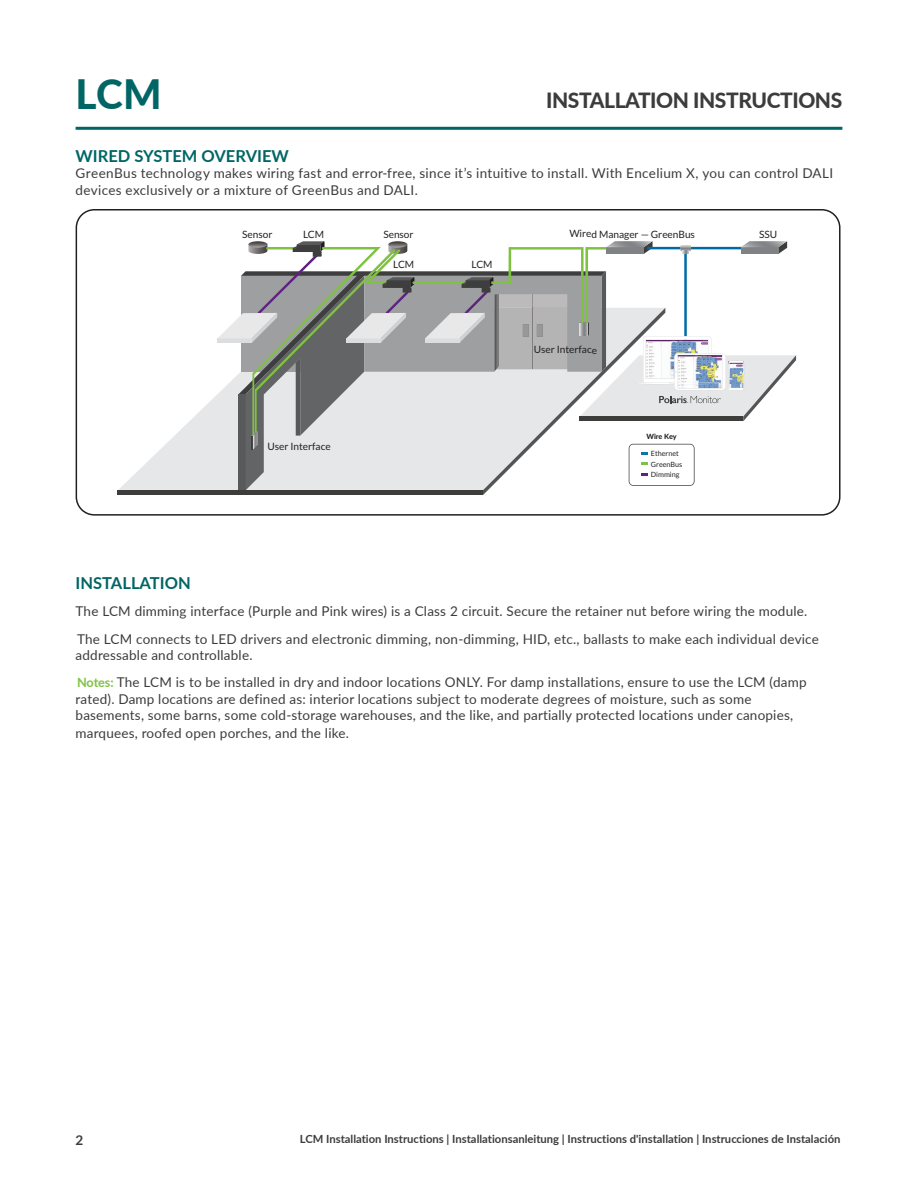
<style>
.page{position:relative;width:918px;height:1188px;background:#fff}
.page>*{position:absolute;margin:0;border:0;box-sizing:border-box;transform-origin:0 0}
.t1{font:800 40.5px "Lato";color:#006565}
.t2{font:800 21px "Lato";letter-spacing:-.02em;color:#3c3c3c}
.Installation_Header_Spacing{font:700 16.5px "Lato";color:#006565}
.Installation_Copy_Spacing{font:700 16.5px "Lato";color:#006565}
.Installation_Copy_Spacing-2{font:13.5px/16.5px "Lato";letter-spacing:.015em;color:#3c3c3c}
.t3{font:700 13.5px "Lato";color:#3c3c3c}
.t4{font:700 11.25px "Lato";color:#3c3c3c}
.t5{font:10.05px "Lato";letter-spacing:-.005em;color:#231f20}
.t6{font:7.2px/10.5px "Lato";letter-spacing:-.005em;color:#231f20}
.t7{font:800 7.2px "Lato";letter-spacing:-.015em;color:#231f20}
.s1{font-weight:700;font-size:12.75px;color:#7fc241}
</style>
<div class="page">
<hr style="left:76px;top:127px;width:766px;height:3px;background:#006565">
<svg style="left:119px;top:395px;width:98px;height:95px"></svg>
<div style="left:118px;top:490px;width:365px;height:5px;background:#3d3d3c"></div>
<svg style="left:217px;top:241px;width:579px;height:254px"></svg>
<div style="left:76px;top:209px;width:765px;height:307px;border:2px solid #231f20;border-radius:18px"></div>
<h1 class="t1" style="left:76px;top:64px;width:87px">LCM</h1>
<h2 class="t2" style="left:546px;top:85px;width:298px">INSTALLATION INSTRUCTIONS</h2>
<p class="Installation_Header_Spacing" style="left:76px;top:144px;width:215px">WIRED SYSTEM OVERVIEW</p>
<p class="Installation_Copy_Spacing-2" style="left:76px;top:165px;width:759px">GreenBus technology makes wiring fast and error-free, since it’s intuitive to install. With Encelium X, you can control DALI devices exclusively or a mixture of GreenBus and DALI.</p>
<p class="t5" style="left:242px;top:228px;width:32px">Sensor</p>
<p class="t5" style="left:383px;top:228px;width:32px">Sensor</p>
<p class="t5" style="left:569px;top:228px;width:127px">Wired Manager — GreenBus</p>
<p class="t5" style="left:759px;top:228px;width:20px">SSU</p>
<p class="t5" style="left:303px;top:228px;width:23px">LCM</p>
<p class="t5" style="left:267px;top:441px;width:65px">User Interface</p>
<p class="t5" style="left:393px;top:259px;width:23px">LCM</p>
<p class="t5" style="left:472px;top:259px;width:23px">LCM</p>
<p class="t5" style="left:534px;top:344px;width:65px">User Interface</p>
<p class="t7" style="left:647px;top:431px;width:31px">Wire Key</p>
<p class="t6" style="left:651px;top:448px;width:33px">Ethernet<br>GreenBus<br>Dimming</p>
<p class="Installation_Copy_Spacing" style="left:76px;top:571px;width:117px">INSTALLATION</p>
<p class="Installation_Copy_Spacing-2" style="left:76px;top:603px;width:733px">The LCM dimming interface (Purple and Pink wires) is a Class 2 circuit. Secure the retainer nut before wiring the module.</p>
<p class="Installation_Copy_Spacing-2" style="left:76px;top:630px;width:745px">The LCM connects to LED drivers and electronic dimming, non-dimming, HID, etc., ballasts to make each individual device addressable and controllable.</p>
<p class="Installation_Copy_Spacing-2" style="left:76px;top:674px;width:733px"><span class="s1">Notes:</span> The LCM is to be installed in dry and indoor locations ONLY. For damp installations, ensure to use the LCM (damp rated). Damp locations are defined as: interior locations subject to moderate degrees of moisture, such as some basements, some barns, some cold-storage warehouses, and the like, and partially protected locations under canopies,</p>
<p class="Installation_Copy_Spacing-2" style="left:76px;top:725px;width:275px">marquees, roofed open porches, and the like.</p>
<p class="t3" style="left:75px;top:1130px;width:9px">2</p>
<p class="t4" style="left:300px;top:1131px;width:542px">LCM Installation Instructions | Installationsanleitung | Instructions d'installation | Instrucciones de Instalación</p>
</div>
